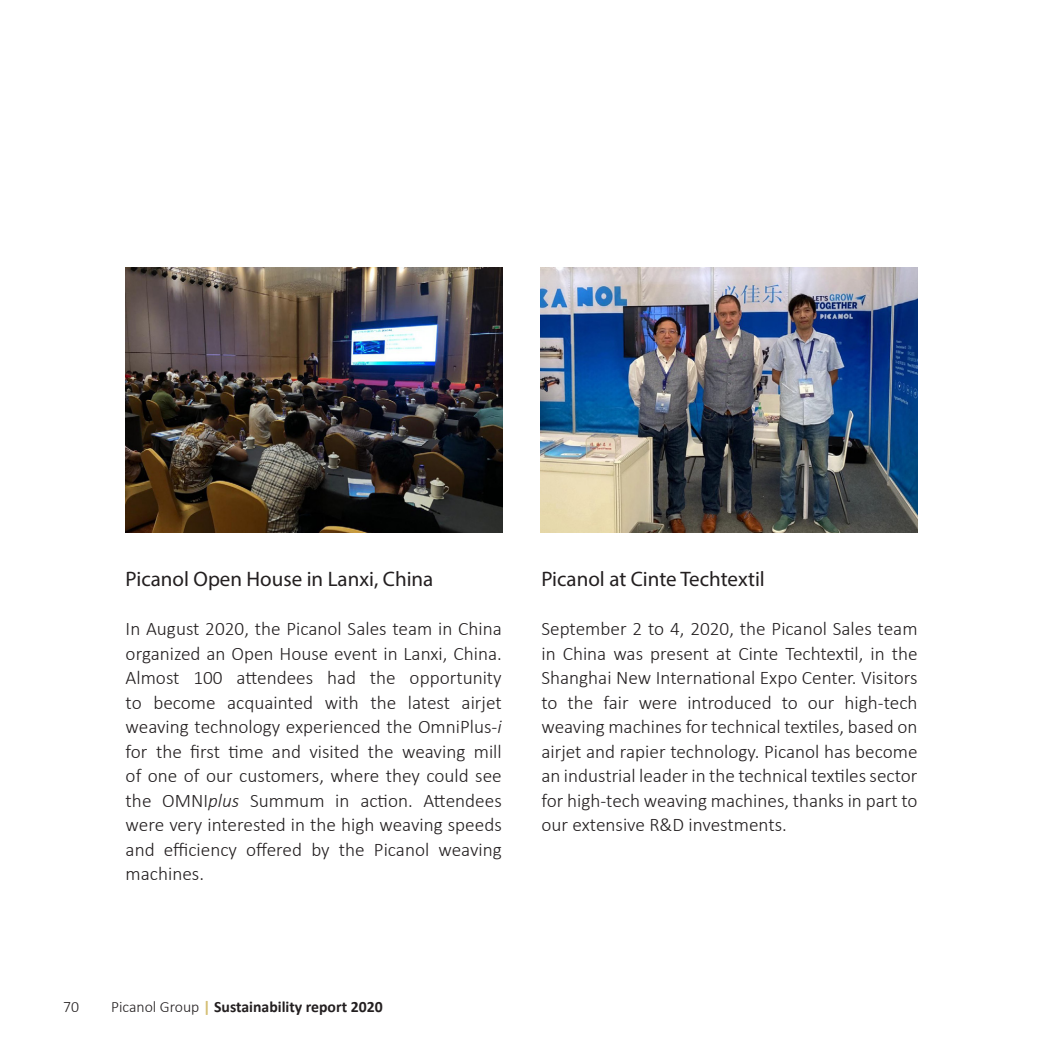
<style>
.page{position:relative;width:1042px;height:1042px;background:#fff}
.page>*{position:absolute;margin:0;border:0;box-sizing:border-box;transform-origin:0 0}
.t1{font:21px "Myriad Pro";color:#231f20}
.t2{font:300 19.25px/24.5px "Calibri";color:#231f20;text-align:justify}
.t3{font:700 15.75px "Calibri";color:#231f20}
.t4{font:300 15.75px "Calibri";color:#231f20}
.s1{font-style:italic}
.s2{font-weight:300}
.s3{color:#d4be73}
</style>
<div class="page">
<img style="left:126px;top:268px;width:376px;height:264px">
<img style="left:541px;top:268px;width:376px;height:264px">
<p class="t1" style="left:126px;top:566px;width:309px">Picanol Open House in Lanxi, China</p>
<p class="t2" style="left:126px;top:616px;width:378px">In August 2020, the Picanol Sales team in China organized an Open House event in Lanxi, China.<br>Almost 100 attendees had the opportunity to become acquainted with the latest airjet weaving technology experienced the OmniPlus-<span class="s1">i </span>for the first time and visited the weaving mill of one of our customers, where they could see the OMNI<span class="s1">plus</span> Summum in action. Attendees were very interested in the high weaving speeds and efficiency offered by the Picanol weaving machines.</p>
<p class="t1" style="left:541px;top:566px;width:225px">Picanol at Cinte Techtextil</p>
<p class="t2" style="left:541px;top:616px;width:378px">September 2 to 4, 2020, the Picanol Sales team in China was present at Cinte Techtextil, in the Shanghai New International Expo Center. Visitors to the fair were introduced to our high-tech weaving machines for technical textiles, based on airjet and rapier technology. Picanol has become an industrial leader in the technical textiles sector for high-tech weaving machines, thanks in part to our extensive R&amp;D investments.</p>
<p class="t4" style="left:63px;top:997px;width:17px">70</p>
<p class="t3" style="left:111px;top:995px;width:273px"><span class="s2">Picanol Group</span> <span class="s3">|</span> Sustainability report 2020</p>
</div>
